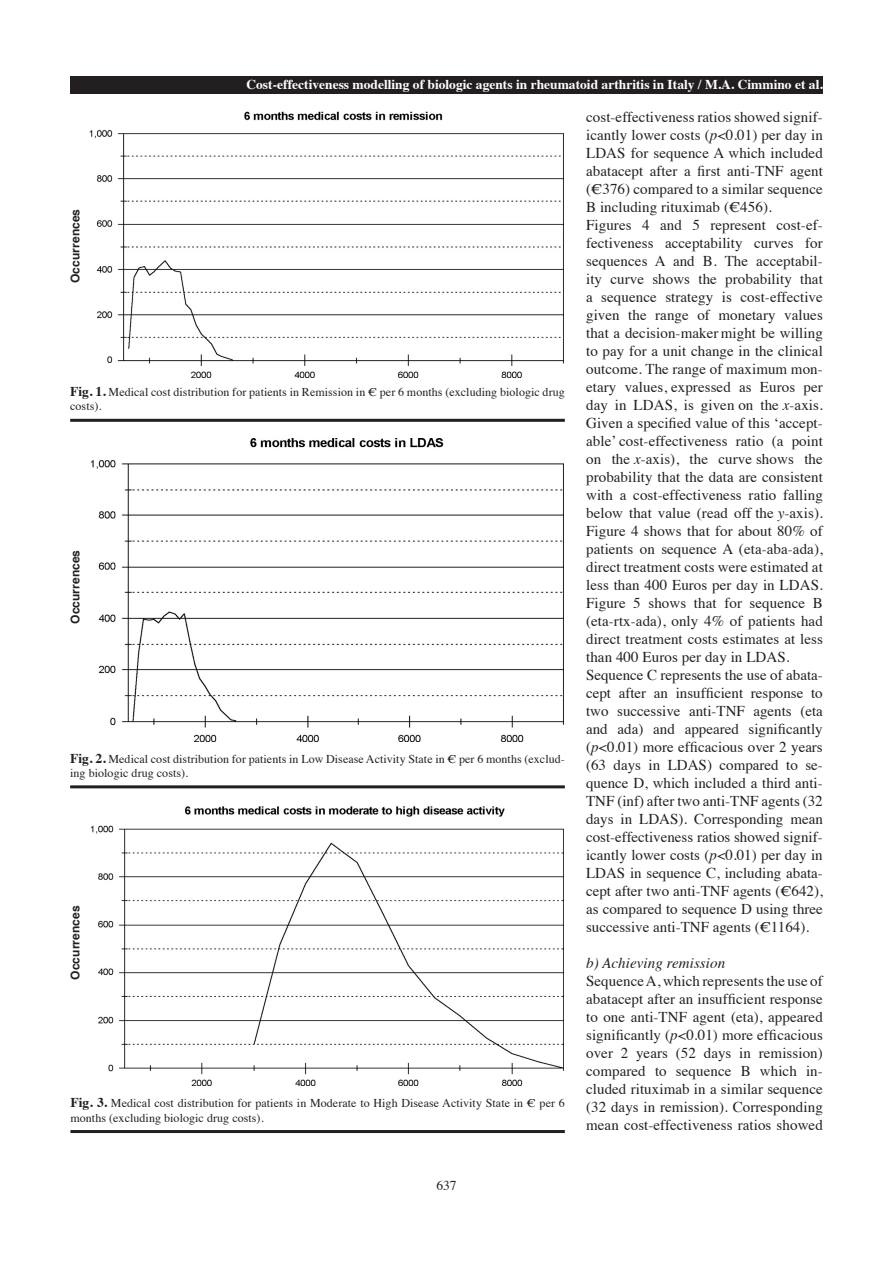
<style>
.page{position:relative;width:893px;height:1263px;background:#fff}
.page>*{position:absolute;margin:0;border:0;box-sizing:border-box;transform-origin:0 0}
.t1{font:15px/18px "Times";letter-spacing:.005em;color:#231f20}
.t2{font:italic 15px "Times";letter-spacing:.005em;color:#231f20}
.t3{font:700 13.5px "Times";color:#fff}
.t4{font:13.5px "Times";color:#231f20}
.t5{font:12px/14.2px "Times";letter-spacing:.005em;color:#231f20}
.t6{font:700 12px "Helvetica";letter-spacing:.005em;color:#231f20}
.s1{font-style:italic}
.s2{font-weight:700;font-size:13.5px}
</style>
<div class="page">
<div style="left:70px;top:77px;width:753px;height:17px;background:#231f20"></div>
<hr style="left:70px;top:419px;width:495px;height:3px;background:#231f20">
<hr style="left:70px;top:785px;width:495px;height:3px;background:#231f20">
<hr style="left:70px;top:1130px;width:495px;height:3px;background:#231f20">
<img style="left:89px;top:111px;width:475px;height:267px">
<img style="left:90px;top:439px;width:474px;height:303px">
<img style="left:91px;top:806px;width:473px;height:279px">
<p class="t3" style="left:246px;top:71px;width:578px">Cost-effectiveness modelling of biologic agents in rheumatoid arthritis in Italy / M.A. Cimmino et al.</p>
<p class="t1" style="left:586px;top:106px;width:238px">cost-effectiveness ratios showed signif&shy;icantly lower costs (<span class="s1">p</span>&lt;0.01) per day in LDAS for sequence A which included abatacept after a first anti-TNF agent (€376) compared to a similar sequence B including rituximab (€456).<br>Figures 4 and 5 represent cost-ef&shy;fectiveness acceptability curves for sequences A and B. The acceptabil&shy;ity curve shows the probability that a sequence strategy is cost-effective given the range of monetary values that a decision-maker might be willing to pay for a unit change in the clinical outcome. The range of maximum mon&shy;etary values, expressed as Euros per day in LDAS, is given on the <span class="s1">x</span>-axis.<br>Given a specified value of this ‘accept&shy;able’ cost-effectiveness ratio (a point on the <span class="s1">x</span>-axis), the curve shows the probability that the data are consistent with a cost-effectiveness ratio falling below that value (read off the <span class="s1">y</span>-axis).<br>Figure 4 shows that for about 80% of patients on sequence A (eta-aba-ada), direct treatment costs were estimated at less than 400 Euros per day in LDAS.<br>Figure 5 shows that for sequence B (eta-rtx-ada), only 4% of patients had direct treatment costs estimates at less than 400 Euros per day in LDAS.<br>Sequence C represents the use of abata&shy;cept after an insufficient response to two successive anti-TNF agents (eta and ada) and appeared significantly (<span class="s1">p</span>&lt;0.01) more efficacious over 2 years (63 days in LDAS) compared to se&shy;quence D, which included a third anti-TNF (inf) after two anti-TNF agents (32 days in LDAS). Corresponding mean cost-effectiveness ratios showed signif&shy;icantly lower costs (<span class="s1">p</span>&lt;0.01) per day in LDAS in sequence C, including abata&shy;cept after two anti-TNF agents (€642), as compared to sequence D using three successive anti-TNF agents (€1164).</p>
<p class="t2" style="left:586px;top:950px;width:141px">b) Achieving remission</p>
<p class="t1" style="left:586px;top:970px;width:238px;text-align:justify">Sequence A, which represents the use of abatacept after an insufficient response to one anti-TNF agent (eta), appeared significantly (<span class="s1">p</span>&lt;0.01) more efficacious over 2 years (52 days in remission) compared to sequence B which in&shy;cluded rituximab in a similar sequence (32 days in remission). Corresponding mean cost-effectiveness ratios showed</p>
<p class="t6" style="left:65px;top:283px;width:75px;rotate:-90deg">Occurrences</p>
<p class="t5" style="left:70px;top:384px;width:496px"><span class="s2">Fig. 1.</span> Medical cost distribution for patients in Remission in € per 6 months (excluding biologic drug costs).</p>
<p class="t6" style="left:65px;top:624px;width:75px;rotate:-90deg">Occurrences</p>
<p class="t5" style="left:70px;top:750px;width:496px"><span class="s2">Fig. 2.</span> Medical cost distribution for patients in Low Disease Activity State in € per 6 months (exclud&shy;ing biologic drug costs).</p>
<p class="t6" style="left:65px;top:980px;width:75px;rotate:-90deg">Occurrences</p>
<p class="t5" style="left:70px;top:1095px;width:496px"><span class="s2">Fig. 3.</span> Medical cost distribution for patients in Moderate to High Disease Activity State in € per 6 months (excluding biologic drug costs).</p>
<p class="t4" style="left:436px;top:1173px;width:22px">637</p>
</div>
